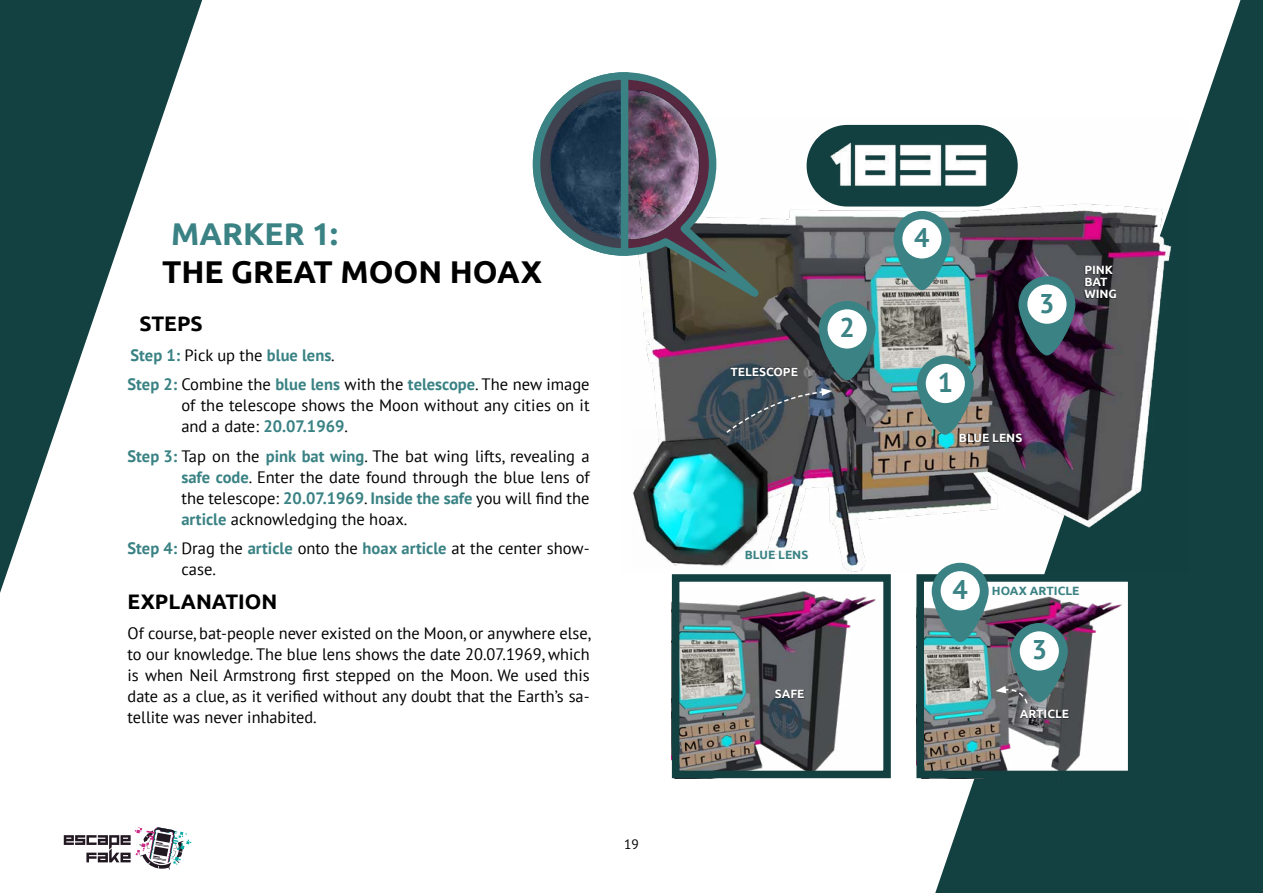
<style>
.page{position:relative;width:1263px;height:893px;background:#fff}
.page>*{position:absolute;margin:0;border:0;box-sizing:border-box;transform-origin:0 0}
.t1{font:700 31.5px "Ubuntu";color:#000}
.t2{font:700 31.5px "Ubuntu";color:#3a8284}
.t3{font:700 27px "PT Sans";color:#3a8284}
.t4{font:700 21px "Ubuntu";color:#000}
.t5{font:16.5px/21px "PT Sans";color:#000}
.t6{font:13.5px "PT Sans";color:#000}
.t7{font:700 12px/12px "Ubuntu";color:#fff}
.t8{font:700 12px "Ubuntu";color:#3a8284}
.s1{font-weight:700;color:#3a8284}
</style>
<div class="page">
<svg style="left:0;top:0;width:202px;height:593px"></svg>
<svg style="left:935px;top:0;width:328px;height:893px;fill:#134040"></svg>
<svg style="left:64px;top:827px;width:127px;height:42px"></svg>
<img style="left:645px;top:118px;width:544px;height:456px">
<svg style="left:917px;top:355px;width:57px;height:80px;background:#508583"></svg>
<div style="left:926px;top:364px;width:39px;height:39px;background:#fff;border-radius:50%"></div>
<svg style="left:819px;top:301px;width:56px;height:79px;background:#387375"></svg>
<div style="left:827px;top:309px;width:40px;height:40px;background:#fff;border-radius:50%"></div>
<svg style="left:1018px;top:276px;width:57px;height:80px;background:#396770"></svg>
<div style="left:1027px;top:285px;width:39px;height:39px;background:#fff;border-radius:50%"></div>
<img style="left:681px;top:591px;width:195px;height:178px">
<div style="left:672px;top:574px;width:219px;height:204px;border:8px solid #134040"></div>
<div style="left:920px;top:578px;width:212px;height:196px;background:#fff"></div>
<img style="left:925px;top:591px;width:196px;height:178px">
<div style="left:916px;top:574px;width:219px;height:204px;border:8px solid #134040"></div>
<img style="left:633px;top:429px;width:138px;height:140px">
<svg style="left:632px;top:72px;width:178px;height:262px"></svg>
<svg style="left:532px;top:72px;width:100px;height:184px"></svg>
<div style="left:958px;top:433px;width:65px;height:10px;background:#000;opacity:.75"></div>
<div style="left:1083px;top:265px;width:34px;height:34px;background:#000;opacity:.75"></div>
<div style="left:774px;top:689px;width:31px;height:10px;background:#000;opacity:.75"></div>
<div style="left:1019px;top:709px;width:51px;height:10px;background:#000;opacity:.75"></div>
<div style="left:729px;top:367px;width:70px;height:10px;background:#000;opacity:.75"></div>
<svg style="left:725px;top:388px;width:107px;height:46px;background:#4a555e"></svg>
<svg style="left:995px;top:686px;width:33px;height:19px"></svg>
<svg style="left:1011px;top:623px;width:57px;height:79px;background:#437a7d"></svg>
<div style="left:1020px;top:631px;width:39px;height:40px;background:#fff;border-radius:50%"></div>
<svg style="left:932px;top:563px;width:57px;height:79px;background:#488688"></svg>
<div style="left:941px;top:571px;width:39px;height:39px;background:#fff;border-radius:50%"></div>
<svg style="left:893px;top:211px;width:57px;height:79px;background:#458d8f"></svg>
<div style="left:902px;top:219px;width:39px;height:39px;background:#fff;border-radius:50%"></div>
<h1 class="t2" style="left:171px;top:216px;width:168px">MARKER 1:</h1>
<h1 class="t1" style="left:162px;top:253px;width:382px">THE GREAT MOON HOAX</h1>
<p class="t4" style="left:140px;top:311px;width:65px">STEPS</p>
<p class="t5" style="left:128px;top:341px;width:463px;line-height:29.5px"><span class="s1">Step 1:</span> Pick up the <span class="s1">blue lens</span>.<br><span class="s1">Step 2:</span> Combine the <span class="s1">blue lens</span> with the <span class="s1">telescope</span>. The new image</p>
<p class="t5" style="left:181px;top:395px;width:410px">of the telescope shows the Moon without any cities on it and a date: <span class="s1">20.07.1969</span>.</p>
<p class="t5" style="left:181px;top:446px;width:410px;text-align:justify;text-indent:-54px"><span class="s1">Step 3:</span> Tap on the <span class="s1">pink bat wing</span>. The bat wing lifts, revealing a <span class="s1">safe code</span>. Enter the date found through the blue lens of the telescope: <span class="s1">20.07.1969</span>. <span class="s1">Inside the safe</span> you will find the <span class="s1">article</span> acknowledging the hoax.</p>
<p class="t5" style="left:181px;top:538px;width:410px;text-indent:-54px"><span class="s1">Step 4:</span> Drag the <span class="s1">article</span> onto the <span class="s1">hoax article</span> at the center show&shy;case.</p>
<p class="t4" style="left:128px;top:589px;width:151px">EXPLANATION</p>
<p class="t5" style="left:128px;top:623px;width:465px;text-align:justify">Of course, bat-people never existed on the Moon, or anywhere else, to our knowledge. The blue lens shows the date 20.07.1969, which is when Neil Armstrong first stepped on the Moon. We used this date as a clue, as it verified without any doubt that the Earth’s sa&shy;tellite was never inhabited.</p>
<p class="t6" style="left:624px;top:837px;width:16px">19</p>
<p class="t7" style="left:730px;top:365px;width:69px">TELESCOPE</p>
<h2 class="t3" style="left:839px;top:313px;width:17px">2</h2>
<p class="t8" style="left:745px;top:547px;width:65px">BLUE LENS</p>
<p class="t7" style="left:775px;top:688px;width:31px">SAFE</p>
<h2 class="t3" style="left:914px;top:223px;width:17px">4</h2>
<h2 class="t3" style="left:1039px;top:288px;width:17px">3</h2>
<h2 class="t3" style="left:938px;top:368px;width:17px">1</h2>
<p class="t7" style="left:959px;top:431px;width:65px">BLUE LENS</p>
<p class="t7" style="left:1084px;top:264px;width:34px">PINK<br>BAT<br>WING</p>
<h2 class="t3" style="left:952px;top:575px;width:17px">4</h2>
<p class="t8" style="left:992px;top:584px;width:89px">HOAX ARTICLE</p>
<h2 class="t3" style="left:1032px;top:635px;width:17px">3</h2>
<p class="t7" style="left:1020px;top:708px;width:51px">ARTICLE</p>
</div>
